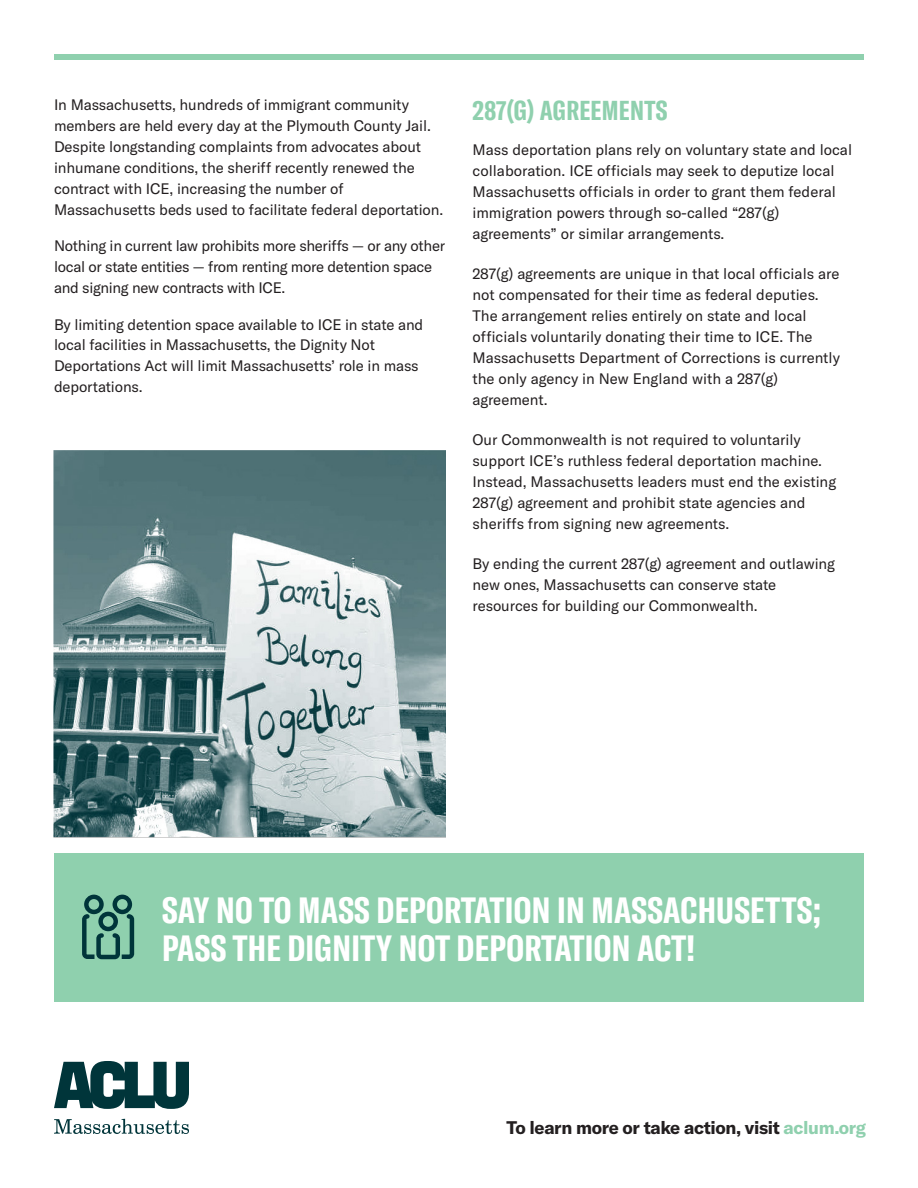
<style>
.page{position:relative;width:918px;height:1188px;background:#fff}
.page>*{position:absolute;margin:0;border:0;box-sizing:border-box;transform-origin:0 0}
.t1{font:700 extra-condensed 36px/37.7px "GT America";letter-spacing:.01em;color:#fff}
.t2{font:700 extra-condensed 27px "GT America";letter-spacing:.015em;color:#8fd0ae}
.t3{font:700 18px "GT America";letter-spacing:-.02em;color:#231f20}
.t4{font:15px/21px "GT America";letter-spacing:-.005em;color:#231f20}
.s1{color:#8fd0ae}
</style>
<div class="page">
<div style="left:54px;top:54px;width:810px;height:6px;background:#8fd0ae"></div>
<svg style="left:54px;top:1119px;width:135px;height:15px"></svg>
<svg style="left:54px;top:1061px;width:135px;height:48px"></svg>
<div style="left:54px;top:854px;width:810px;height:148px;background:#8fd0ae"></div>
<svg style="left:82px;top:895px;width:52px;height:64px"></svg>
<img style="left:54px;top:450px;width:392px;height:388px">
<p class="t4" style="left:54px;top:94px;width:391px">In Massachusetts, hundreds of immigrant community members are held every day at the Plymouth County Jail.<br>Despite longstanding complaints from advocates about inhumane conditions, the sheriff recently renewed the contract with ICE, increasing the number of Massachusetts beds used to facilitate federal deportation.</p>
<p class="t4" style="left:54px;top:236px;width:393px">Nothing in current law prohibits more sheriffs — or any other local or state entities — from renting more detention space and signing new contracts with ICE.</p>
<p class="t4" style="left:54px;top:314px;width:371px">By limiting detention space available to ICE in state and local facilities in Massachusetts, the Dignity Not Deportations Act will limit Massachusetts’ role in mass deportations.</p>
<h2 class="t2" style="left:472px;top:94px;width:196px">287(G) AGREEMENTS</h2>
<p class="t4" style="left:472px;top:139px;width:381px">Mass deportation plans rely on voluntary state and local collaboration. ICE officials may seek to deputize local Massachusetts officials in order to grant them federal immigration powers through so-called “287(g) agreements” or similar arrangements.</p>
<p class="t4" style="left:472px;top:263px;width:369px">287(g) agreements are unique in that local officials are not compensated for their time as federal deputies.<br>The arrangement relies entirely on state and local officials voluntarily donating their time to ICE. The Massachusetts Department of Corrections is currently the only agency in New England with a 287(g) agreement.</p>
<p class="t4" style="left:472px;top:429px;width:365px">Our Commonwealth is not required to voluntarily support ICE’s ruthless federal deportation machine.<br>Instead, Massachusetts leaders must end the existing 287(g) agreement and prohibit state agencies and sheriffs from signing new agreements.</p>
<p class="t4" style="left:472px;top:554px;width:364px">By ending the current 287(g) agreement and outlawing new ones, Massachusetts can conserve state resources for building our Commonwealth.</p>
<h1 class="t1" style="left:162px;top:892px;width:660px">SAY NO TO MASS DEPORTATION IN MASSACHUSETTS;<br>PASS THE DIGNITY NOT DEPORTATION ACT!</h1>
<p class="t3" style="left:506px;top:1116px;width:361px">To learn more or take action, visit <span class="s1">aclum.org</span></p>
</div>
